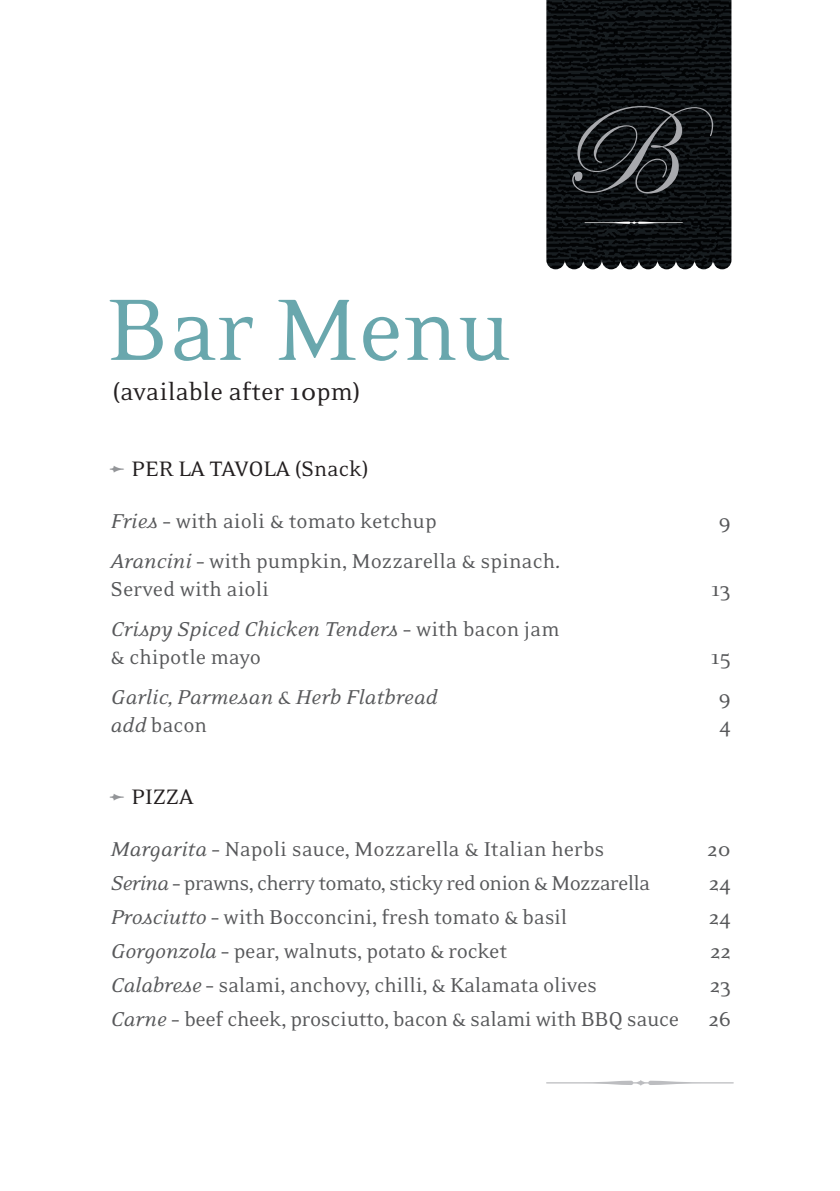
<style>
.page{position:relative;width:840px;height:1191px;background:#fff}
.page>*{position:absolute;margin:0;border:0;box-sizing:border-box;transform-origin:0 0}
.t1{font:100px "Eidetic Neo";color:#69a7ad}
.t2{font:28px "Eidetic Neo";letter-spacing:-.005em;color:#231f20}
.t3{font:24px "Eidetic Neo";letter-spacing:-.005em;color:#231f20}
.t4{font:23px/28px "Eidetic Neo";letter-spacing:-.01em;color:#57585a}
.t5{font:italic 23px/28px "Eidetic Neo";color:#57585a}
.t6{font:23px "Eidetic Neo";letter-spacing:-.03em;color:#57585a}
.s1{font-family:"Dalliance Flourishes";font-size:40px;color:#939598}
.s2{font-style:italic}
.s3{font-style:normal}
</style>
<div class="page">
<svg style="left:546px;top:1080px;width:187px;height:5px"></svg>
<img style="left:546px;top:0;width:185px;height:269px">
<svg style="left:572px;top:106px;width:140px;height:87px;background:#222528"></svg>
<svg style="left:584px;top:221px;width:98px;height:3px"></svg>
<h1 class="t1" style="left:107px;top:280px;width:405px">Bar Menu</h1>
<p class="t2" style="left:113px;top:377px;width:249px">(available after 10pm)</p>
<p class="t3" style="left:110px;top:456px;width:259px"><span class="s1">5</span> PER LA TAVOLA (Snack)</p>
<p class="t4" style="left:110px;top:507px;width:327px"><span class="s2">Fries</span> – with aioli &amp; tomato ketchup</p>
<p class="t4" style="left:718px;top:507px;width:14px">9</p>
<p class="t4" style="left:110px;top:547px;width:451px"><span class="s2">Arancini</span> – with pumpkin, Mozzarella &amp; spinach.<br>Served with aioli</p>
<p class="t4" style="left:711px;top:575px;width:21px">13</p>
<p class="t5" style="left:110px;top:615px;width:450px">Crispy Spiced Chicken Tenders <span class="s3">– with bacon jam &amp; chipotle mayo</span></p>
<p class="t4" style="left:710px;top:643px;width:21px">15</p>
<p class="t5" style="left:110px;top:683px;width:328px">Garlic, Parmesan &amp; Herb Flatbread</p>
<p class="t4" style="left:718px;top:683px;width:14px">9</p>
<p class="t4" style="left:110px;top:711px;width:98px"><span class="s2">add</span> bacon</p>
<p class="t4" style="left:718px;top:711px;width:13px">4</p>
<p class="t3" style="left:110px;top:784px;width:84px"><span class="s1">5</span> PIZZA</p>
<p class="t4" style="left:110px;top:835px;width:495px"><span class="s2">Margarita</span> – Napoli sauce, Mozzarella &amp; Italian herbs</p>
<p class="t4" style="left:707px;top:835px;width:25px">20</p>
<p class="t6" style="left:110px;top:871px;width:541px"><span class="s2">Serina</span> – prawns, cherry tomato, sticky red onion &amp; Mozzarella</p>
<p class="t4" style="left:708px;top:869px;width:24px">24</p>
<p class="t4" style="left:110px;top:903px;width:458px"><span class="s2">Prosciutto</span> – with Bocconcini, fresh tomato &amp; basil</p>
<p class="t4" style="left:708px;top:903px;width:24px">24</p>
<p class="t4" style="left:110px;top:937px;width:398px"><span class="s2">Gorgonzola</span> – pear, walnuts, potato &amp; rocket</p>
<p class="t4" style="left:709px;top:937px;width:22px">22</p>
<p class="t4" style="left:110px;top:971px;width:488px"><span class="s2">Calabrese</span> – salami, anchovy, chilli, &amp; Kalamata olives</p>
<p class="t4" style="left:709px;top:971px;width:23px">23</p>
<p class="t4" style="left:110px;top:1005px;width:569px"><span class="s2">Carne</span> – beef cheek, prosciutto, bacon &amp; salami with BBQ sauce</p>
<p class="t4" style="left:708px;top:1005px;width:24px">26</p>
</div>
